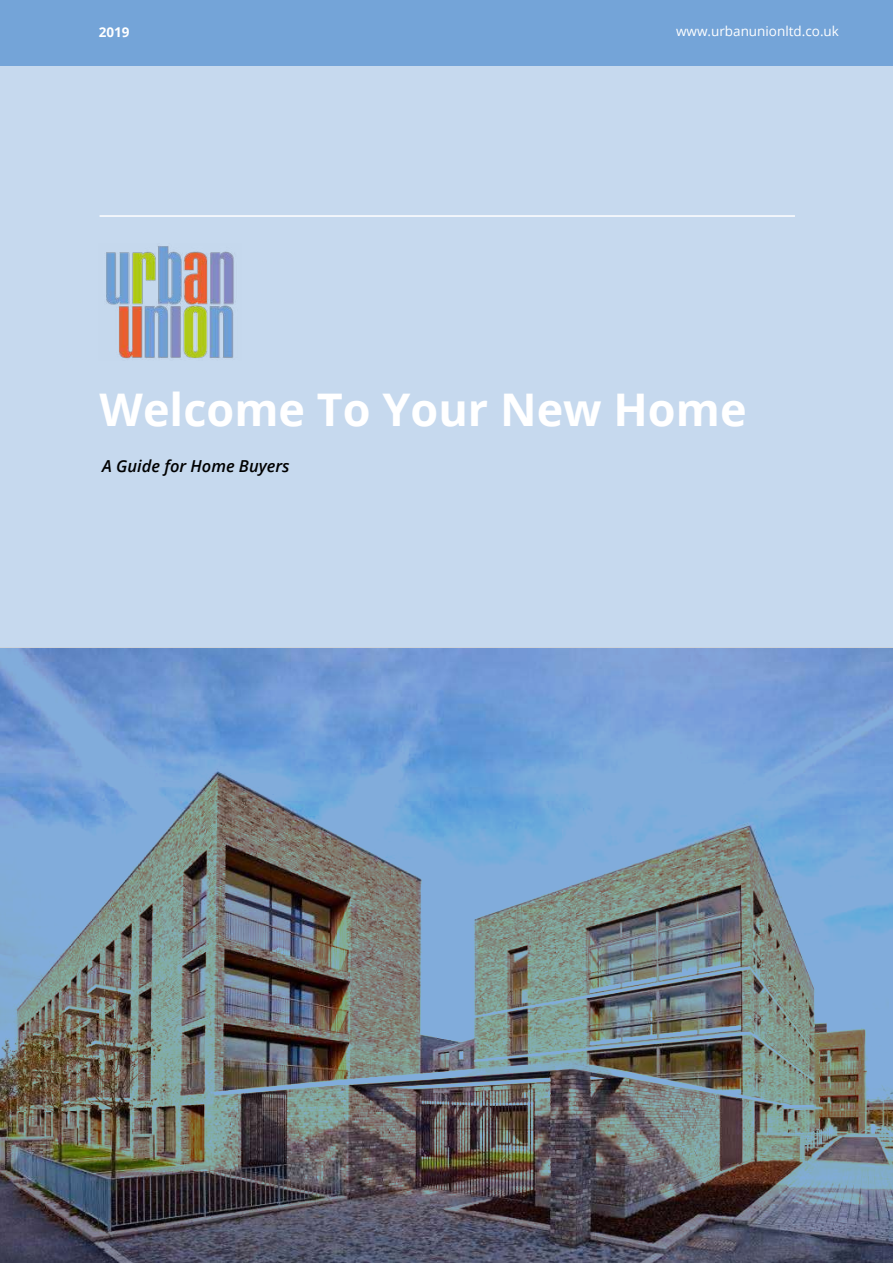
<style>
.page{position:relative;width:893px;height:1263px;background:#fff}
.page>*{position:absolute;margin:0;border:0;box-sizing:border-box;transform-origin:0 0}
.t1{font:700 45px "Open Sans";color:#fff}
.t2{font:italic 600 16.5px "Open Sans";color:#000}
.t3{font:13.5px "Open Sans";color:#fff}
.t4{font:700 13.5px "Open Sans";color:#fff}
</style>
<div class="page">
<div style="left:0;top:65px;width:893px;height:583px;background:#c6d9ee"></div>
<hr style="left:100px;top:215px;width:695px;height:2px;background:#fff">
<div style="left:0;top:0;width:893px;height:65px;background:#74a4d8"></div>
<img style="left:0;top:648px;width:893px;height:615px">
<img style="left:99px;top:243px;width:142px;height:117px">
<p class="t4" style="left:99px;top:23px;width:32px">2019</p>
<p class="t3" style="left:676px;top:22px;width:164px">www.urbanunionltd.co.uk</p>
<h1 class="t1" style="left:100px;top:378px;width:649px">Welcome To Your New Home</h1>
<p class="t2" style="left:102px;top:454px;width:189px">A Guide for Home Buyers</p>
</div>
